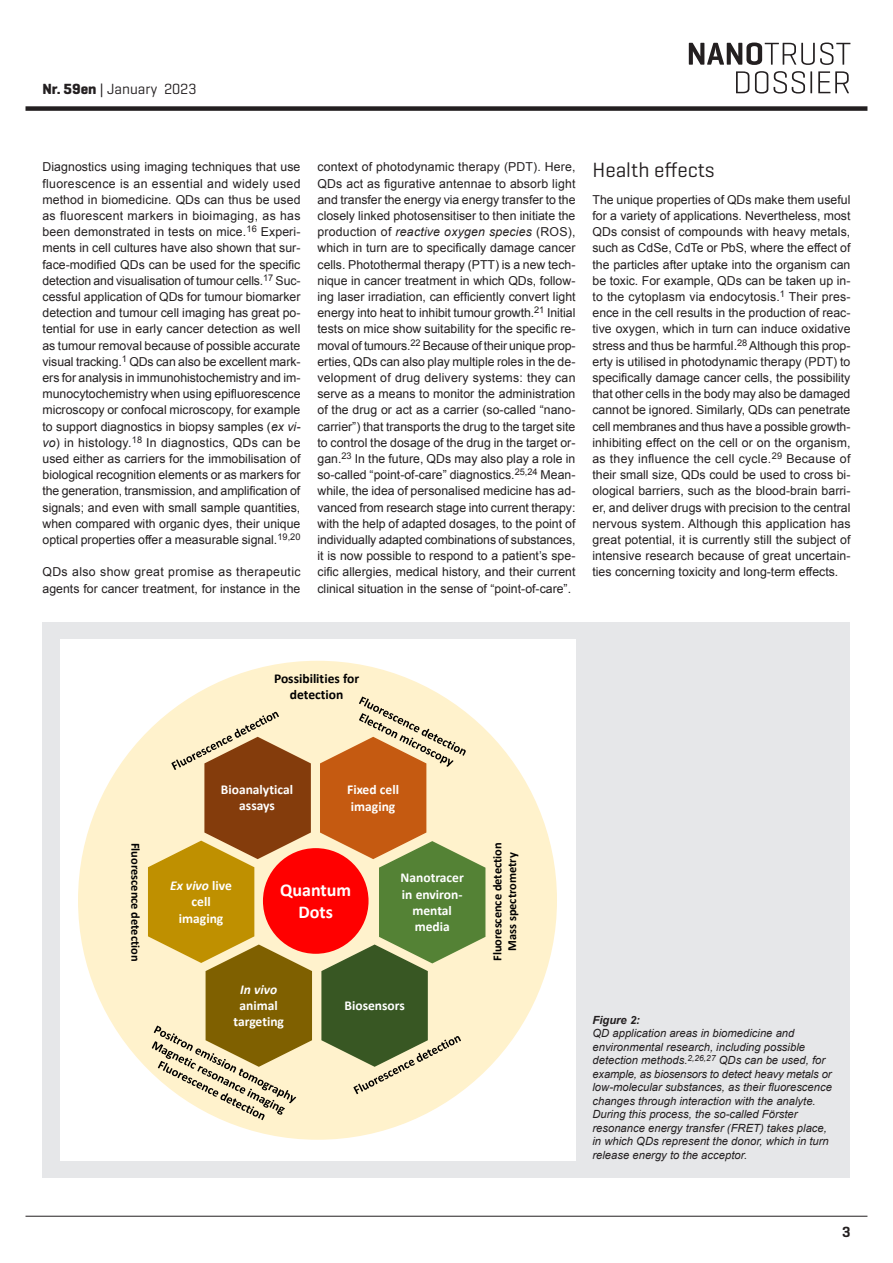
<style>
.page{position:relative;width:893px;height:1263px;background:#fff}
.page>*{position:absolute;margin:0;border:0;box-sizing:border-box;transform-origin:0 0}
.t1{font:21px "Geogrotesque";color:#231f20}
.t2{font:700 18px/21.6px "Calibri";color:#fff;text-align:center}
.t3{font:15px "Geogrotesque";color:#231f20}
.t4{font:600 15px "Geogrotesque";color:#231f20}
.t5{font:700 13.5px/16.2px "Calibri";color:#fff;text-align:center}
.t6{font:700 13.5px/16.2px "Calibri";color:#000;text-align:center}
.t7{font:italic 700 13.5px "Calibri";color:#fff}
.t8{font:12.3px/16.2px "Arial";color:#231f20;text-align:justify}
.t9{font:700 12.3px/14.9px "Calibri";color:#000;text-align:center}
.t10{font:italic 11.25px/13.5px "Arial";color:#231f20}
.t11{font:italic 700 11.25px "Arial";color:#231f20}
.s1{font-weight:700}
.s2{font-style:italic}
</style>
<div class="page">
<svg style="left:736px;top:71px;width:113px;height:23px"></svg>
<svg style="left:689px;top:43px;width:161px;height:22px"></svg>
<hr style="left:26px;top:1216px;width:841px;height:1px;background:#231f20">
<div style="left:26px;top:106px;width:841px;height:5px;background:#231f20"></div>
<div style="left:43px;top:622px;width:807px;height:556px;background:#e6e7e9"></div>
<div style="left:60px;top:639px;width:515px;height:522px;background:#fff"></div>
<div style="left:78px;top:661px;width:479px;height:479px;background:#fff2cc;border-radius:50%"></div>
<svg style="left:320px;top:696px;width:165px;height:398px"></svg>
<svg style="left:148px;top:712px;width:164px;height:408px"></svg>
<div style="left:263px;top:848px;width:106px;height:106px;background:#f00;border-radius:50%"></div>
<p class="t3" style="left:43px;top:79px;width:156px"><span class="s1">Nr. 59en</span> | January 2023</p>
<p class="t8" style="left:43px;top:159px;width:260px">Diagnostics using imaging techniques that use fluorescence is an essential and widely used method in biomedicine. QDs can thus be used as fluorescent markers in bioimaging, as has been demonstrated in tests on mice.<sup>16</sup> Experi&shy;ments in cell cultures have also shown that sur&shy;face-modified QDs can be used for the specific detection and visualisation of tumour cells.<sup>17</sup> Suc&shy;cessful application of QDs for tumour biomarker detection and tumour cell imaging has great po&shy;tential for use in early cancer detection as well as tumour removal because of possible accurate visual tracking.<sup>1</sup> QDs can also be excellent mark&shy;ers for analysis in immunohistochemistry and im&shy;munocytochemistry when using epifluorescence microscopy or confocal microscopy, for example to support diagnostics in biopsy samples (<span class="s2">ex vi&shy;vo</span>) in histology.<sup>18</sup> In diagnostics, QDs can be used either as carriers for the immobilisation of biological recognition elements or as markers for the generation, transmission, and amplification of signals; and even with small sample quantities, when compared with organic dyes, their unique optical properties offer a measurable signal.<sup>19,20</sup></p>
<p class="t8" style="left:43px;top:564px;width:260px">QDs also show great promise as therapeutic agents for cancer treatment, for instance in the</p>
<p class="t8" style="left:317px;top:159px;width:260px">context of photodynamic therapy (PDT). Here, QDs act as figurative antennae to absorb light and transfer the energy via energy transfer to the closely linked photosensitiser to then initiate the production of <span class="s2">reactive oxygen species</span> (ROS), which in turn are to specifically damage cancer cells. Photothermal therapy (PTT) is a new tech&shy;nique in cancer treatment in which QDs, follow&shy;ing laser irradiation, can efficiently convert light energy into heat to inhibit tumour growth.<sup>21</sup> Initial tests on mice show suitability for the specific re&shy;moval of tumours.<sup>22</sup> Because of their unique prop&shy;erties, QDs can also play multiple roles in the de&shy;velopment of drug delivery systems: they can serve as a means to monitor the administration of the drug or act as a carrier (so-called “nano&shy;carrier”) that transports the drug to the target site to control the dosage of the drug in the target or&shy;gan.<sup>23</sup> In the future, QDs may also play a role in so-called “point-of-care” diagnostics.<sup>25,24</sup> Mean&shy;while, the idea of personalised medicine has ad&shy;vanced from research stage into current therapy: with the help of adapted dosages, to the point of individually adapted combinations of substances, it is now possible to respond to a patient’s spe&shy;cific allergies, medical history, and their current clinical situation in the sense of “point-of-care”.</p>
<h1 class="t1" style="left:592px;top:157px;width:124px">Health effects</h1>
<p class="t8" style="left:592px;top:191px;width:260px">The unique properties of QDs make them useful for a variety of applications. Nevertheless, most QDs consist of compounds with heavy metals, such as CdSe, CdTe or PbS, where the effect of the particles after uptake into the organism can be toxic. For example, QDs can be taken up in&shy;to the cytoplasm via endocytosis.<sup>1</sup> Their pres&shy;ence in the cell results in the production of reac&shy;tive oxygen, which in turn can induce oxidative stress and thus be harmful.<sup>28</sup> Although this prop&shy;erty is utilised in photodynamic therapy (PDT) to specifically damage cancer cells, the possibility that other cells in the body may also be damaged cannot be ignored. Similarly, QDs can penetrate cell membranes and thus have a possible growth&shy;inhibiting effect on the cell or on the organism, as they influence the cell cycle.<sup>29</sup> Because of their small size, QDs could be used to cross bi&shy;ological barriers, such as the blood-brain barri&shy;er, and deliver drugs with precision to the central nervous system. Although this application has great potential, it is currently still the subject of intensive research because of great uncertain&shy;ties concerning toxicity and long-term effects.</p>
<p class="t6" style="left:274px;top:670px;width:87px">Possibilities for detection</p>
<p class="t5" style="left:221px;top:781px;width:74px">Bioanalytical assays</p>
<p class="t5" style="left:347px;top:782px;width:53px;text-align:left">Fixed cell imaging</p>
<p class="t9" style="left:143px;top:842px;width:120px;rotate:90deg">Fluorescence detection</p>
<p class="t9" style="left:490px;top:961px;width:120px;rotate:-90deg">Fluorescence detection<br>Mass spectrometry</p>
<p class="t5" style="left:401px;top:870px;width:65px">Nanotracer in environ&shy;mental media</p>
<p class="t5" style="left:170px;top:877px;width:63px"><span class="s2">Ex vivo</span> live cell imaging</p>
<h2 class="t2" style="left:280px;top:879px;width:73px">Quantum<br>Dots</h2>
<p class="t7" style="left:240px;top:981px;width:38px">In vivo</p>
<p class="t5" style="left:233px;top:997px;width:52px">animal targeting</p>
<p class="t5" style="left:344px;top:997px;width:62px">Biosensors</p>
<p class="t11" style="left:592px;top:1012px;width:49px">Figure 2:</p>
<p class="t10" style="left:592px;top:1027px;width:241px">QD application areas in biomedicine and environmental research, including possible detection methods.<sup>2,26,27</sup> QDs can be used, for example, as biosensors to detect heavy metals or low-molecular substances, as their fluorescence changes through interaction with the analyte.<br>During this process, the so-called Förster resonance energy transfer (FRET) takes place, in which QDs represent the donor, which in turn release energy to the acceptor.</p>
<p class="t4" style="left:842px;top:1223px;width:10px">3</p>
</div>
